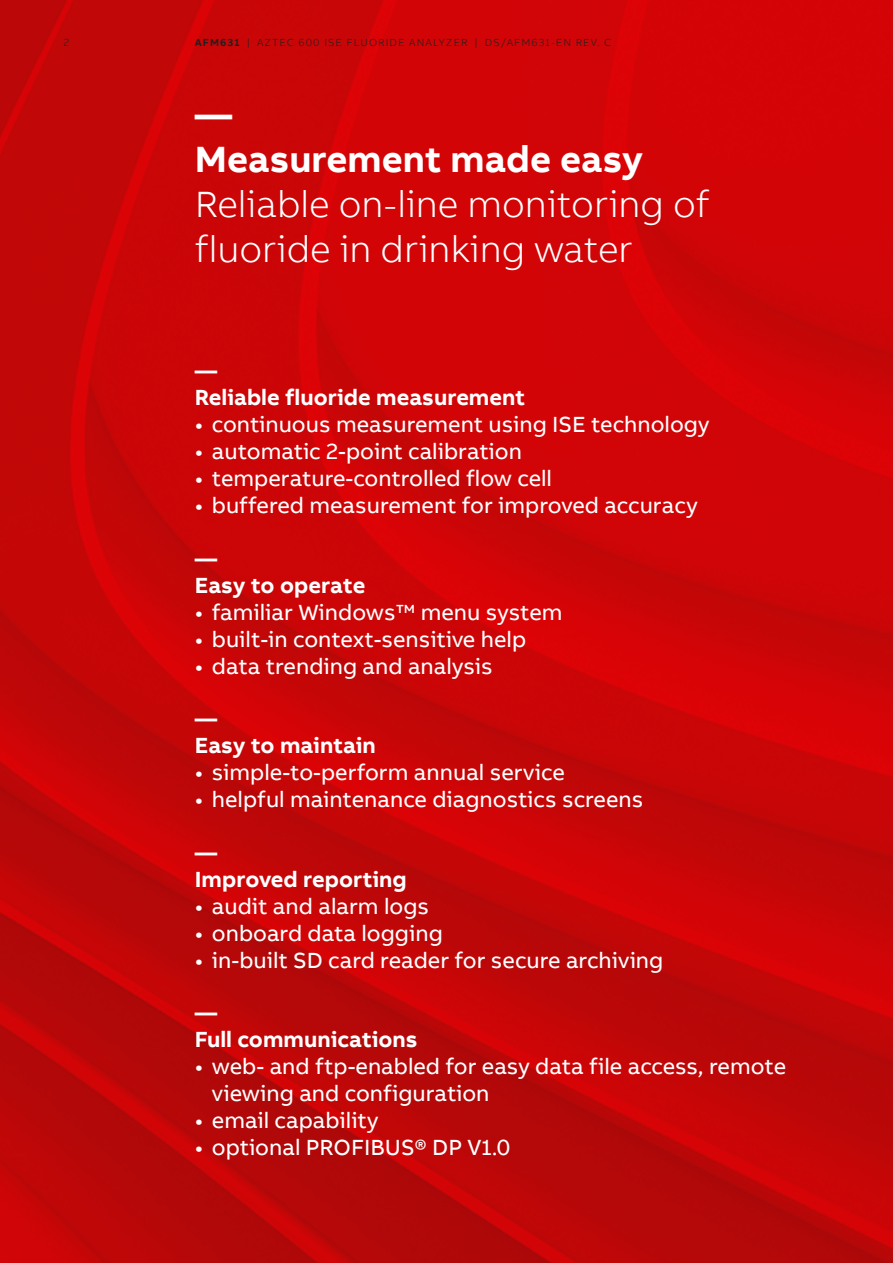
<style>
.page{position:relative;width:893px;height:1263px;background:#fff}
.page>*{position:absolute;margin:0;border:0;box-sizing:border-box;transform-origin:0 0}
.Strapline_25pt_30pt{font:300 37.5px/45px "AB Bvoice";color:#fff}
.MME_25pt_30pt{font:700 37.5px "AB Bvoice";color:#fff}
.Cursor_25pt_30pt{font:700 37.5px "AB Bvoice";color:#fff}
.t1{font:22.5px/27px "AB Bvoice";color:#fff}
.FandB_Title_15pt_18p{font:700 22.5px "AB Bvoice";color:#fff}
.FandB_Cursor_15pt_18{font:700 22.5px "AB Bvoice";color:#fff}
.t2{font:300 10.5px "AB Bvoice";letter-spacing:.1em;color:#231f20}
.s1{font-weight:700}
</style>
<div class="page">
<img style="left:0;top:0;width:893px;height:1263px">
<p class="t2" style="left:64px;top:36px;width:7px">2</p>
<p class="t2" style="left:195px;top:36px;width:418px"><span class="s1">AFM631</span> | AZTEC 600 ISE FLUORIDE ANALYZER | DS/AFM631-EN REV. C</p>
<p class="Cursor_25pt_30pt" style="left:195px;top:90px;width:39px">—</p>
<p class="MME_25pt_30pt" style="left:195px;top:135px;width:449px">Measurement made easy</p>
<p class="Strapline_25pt_30pt" style="left:195px;top:182px;width:516px">Reliable on-line monitoring of fluoride in drinking water</p>
<p class="FandB_Cursor_15pt_18" style="left:195px;top:356px;width:24px">—</p>
<p class="FandB_Title_15pt_18p" style="left:195px;top:383px;width:332px">Reliable fluoride measurement</p>
<p class="t1" style="left:195px;top:411px;width:516px">• continuous measurement using ISE technology</p>
<p class="t1" style="left:195px;top:438px;width:329px">• automatic 2-point calibration</p>
<p class="t1" style="left:195px;top:465px;width:359px">• temperature-controlled flow cell</p>
<p class="t1" style="left:195px;top:492px;width:504px">• buffered measurement for improved accuracy</p>
<p class="FandB_Cursor_15pt_18" style="left:195px;top:544px;width:24px">—</p>
<p class="FandB_Title_15pt_18p" style="left:195px;top:571px;width:172px">Easy to operate</p>
<p class="t1" style="left:195px;top:599px;width:369px">• familiar Windows™ menu system</p>
<p class="t1" style="left:195px;top:626px;width:333px">• built-in context-sensitive help</p>
<p class="t1" style="left:195px;top:653px;width:299px">• data trending and analysis</p>
<p class="FandB_Cursor_15pt_18" style="left:195px;top:704px;width:24px">—</p>
<p class="FandB_Title_15pt_18p" style="left:195px;top:731px;width:183px">Easy to maintain</p>
<p class="t1" style="left:195px;top:759px;width:371px">• simple-to-perform annual service</p>
<p class="t1" style="left:195px;top:786px;width:450px">• helpful maintenance diagnostics screens</p>
<p class="FandB_Cursor_15pt_18" style="left:195px;top:838px;width:24px">—</p>
<p class="FandB_Title_15pt_18p" style="left:195px;top:865px;width:213px">Improved reporting</p>
<p class="t1" style="left:195px;top:893px;width:236px">• audit and alarm logs</p>
<p class="t1" style="left:195px;top:920px;width:249px">• onboard data logging</p>
<p class="t1" style="left:195px;top:947px;width:470px">• in-built SD card reader for secure archiving</p>
<p class="FandB_Cursor_15pt_18" style="left:195px;top:998px;width:24px">—</p>
<p class="FandB_Title_15pt_18p" style="left:195px;top:1025px;width:224px">Full communications</p>
<p class="t1" style="left:212px;top:1053px;width:576px;text-indent:-17px">• web- and ftp-enabled for easy data file access, remote viewing and configuration</p>
<p class="t1" style="left:195px;top:1107px;width:185px">• email capability</p>
<p class="t1" style="left:195px;top:1134px;width:317px">• optional PROFIBUS® DP V1.0</p>
</div>
